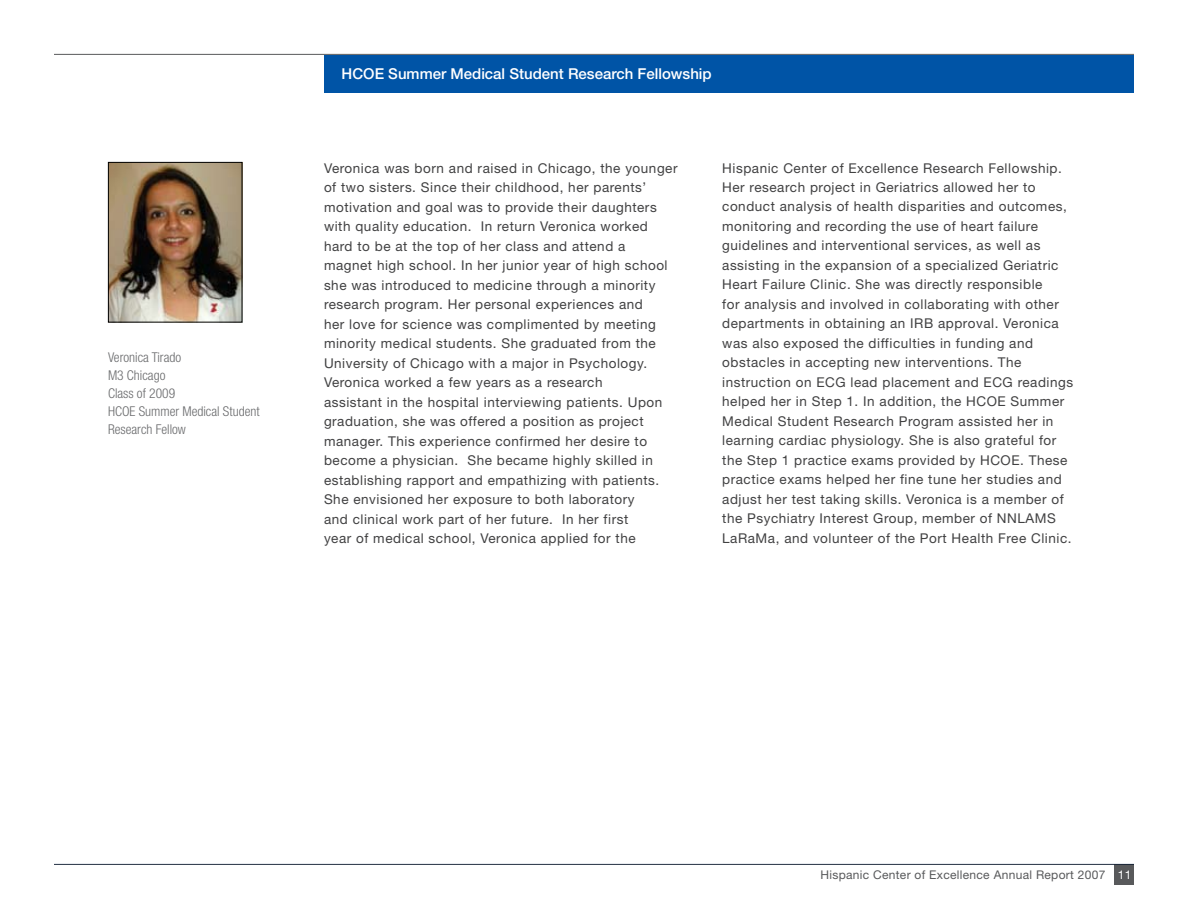
<style>
.page{position:relative;width:1188px;height:918px;background:#fff}
.page>*{position:absolute;margin:0;border:0;box-sizing:border-box;transform-origin:0 0}
.t1{font:500 15px "Helvetica Neue";color:#fff}
.t2{font:13.5px/19.5px "Helvetica Neue";letter-spacing:.04em;color:#414142}
.t3{font:300 condensed 13.5px/18px "Helvetica Neue";color:#696a6c}
.t4{font:12px "Helvetica Neue";letter-spacing:.025em;color:#58595b}
.s1{color:#fff}
</style>
<div class="page">
<div style="left:1115px;top:864px;width:19px;height:20px;background:#58595b"></div>
<div style="left:52px;top:861px;width:1083px;height:5px;background:#002b64;opacity:.75"></div>
<hr style="left:54px;top:54px;width:1080px;height:1px;background:#58595b">
<div style="left:324px;top:55px;width:810px;height:37px;background:#0054a6"></div>
<img style="left:110px;top:164px;width:130px;height:157px">
<div style="left:108px;top:162px;width:134px;height:161px;border:1px solid #000"></div>
<p class="t3" style="left:108px;top:348px;width:153px">Veronica Tirado<br>M3 Chicago<br>Class of 2009<br>HCOE Summer Medical Student<br>Research Fellow</p>
<p class="t1" style="left:342px;top:65px;width:372px">HCOE Summer Medical Student Research Fellowship</p>
<p class="t2" style="left:324px;top:158px;width:355px">Veronica was born and raised in Chicago, the younger of two sisters. Since their childhood, her parents’ motivation and goal was to provide their daughters with quality education. In return Veronica worked hard to be at the top of her class and attend a<br>magnet high school. In her junior year of high school she was introduced to medicine through a minority research program. Her personal experiences and<br>her love for science was complimented by meeting minority medical students. She graduated from the University of Chicago with a major in Psychology.<br>Veronica worked a few years as a research<br>assistant in the hospital interviewing patients. Upon graduation, she was offered a position as project manager. This experience confirmed her desire to become a physician. She became highly skilled in establishing rapport and empathizing with patients.<br>She envisioned her exposure to both laboratory<br>and clinical work part of her future. In her first<br>year of medical school, Veronica applied for the</p>
<p class="t2" style="left:722px;top:158px;width:353px">Hispanic Center of Excellence Research Fellowship.<br>Her research project in Geriatrics allowed her to conduct analysis of health disparities and outcomes, monitoring and recording the use of heart failure guidelines and interventional services, as well as assisting in the expansion of a specialized Geriatric Heart Failure Clinic. She was directly responsible<br>for analysis and involved in collaborating with other departments in obtaining an IRB approval. Veronica was also exposed the difficulties in funding and obstacles in accepting new interventions. The instruction on ECG lead placement and ECG readings helped her in Step 1. In addition, the HCOE Summer Medical Student Research Program assisted her in learning cardiac physiology. She is also grateful for the Step 1 practice exams provided by HCOE. These practice exams helped her fine tune her studies and adjust her test taking skills. Veronica is a member of the Psychiatry Interest Group, member of NNLAMS LaRaMa, and volunteer of the Port Health Free Clinic.</p>
<p class="t4" style="left:820px;top:868px;width:312px">Hispanic Center of Excellence Annual Report 2007 <span class="s1">11</span></p>
</div>
